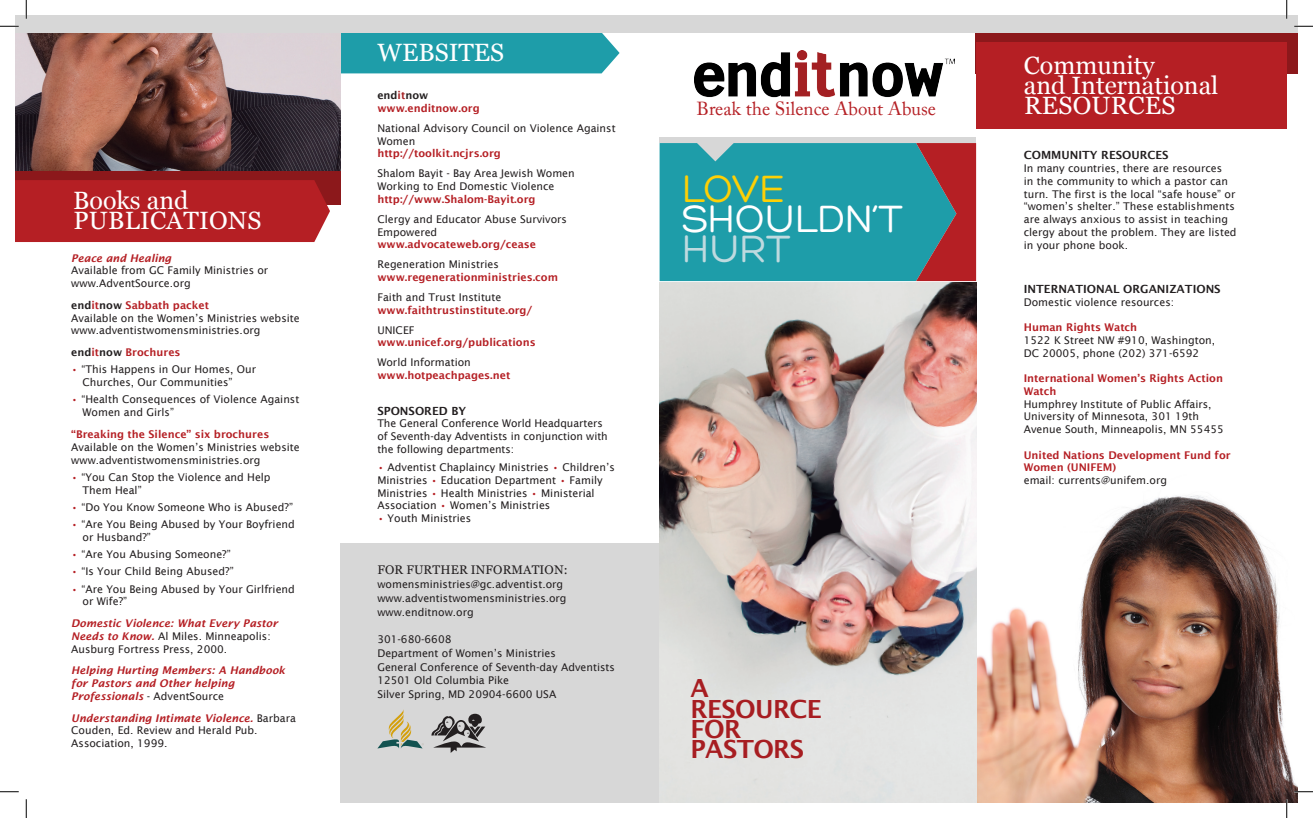
<style>
.page{position:relative;width:1313px;height:818px;background:#fff}
.page>*{position:absolute;margin:0;border:0;box-sizing:border-box;transform-origin:0 0}
.t1{font:41.25px "Hero";letter-spacing:-.01em;color:#fff}
.t2{font:41.25px "Hero";color:#fed006}
.t3{font:41.25px "Hero";color:#bfdadf}
.t4{font:25px/20px "Georgia";color:#fff}
.t5{font:600 25px/20px "Lucida Sans";letter-spacing:-.025em;color:#a71d21}
.t6{font:19px "Adobe Caslon";color:#b52025}
.t7{font:12.5px "Georgia";letter-spacing:.01em;color:#231f20}
.t8{font:600 11.25px "Lucida Sans";color:#231f20}
.t9{font:10.62px/12.8px "Lucida Sans";color:#231f20}
.t10{font:600 10.62px/12.8px "Lucida Sans";color:#b51f24}
.t11{font:italic 600 10.62px/12.8px "Lucida Sans";color:#b51f24}
.s1{font-weight:600;font-style:italic;color:#b51f24}
.s2{font-weight:600}
.s3{font-weight:600;color:#b51f24}
.s4{color:#231f20}
.s5{font-weight:400;font-style:normal;color:#231f20}
.s6{color:#a52023}
.s7{font-weight:400;color:#231f20}
</style>
<div class="page">
<img style="left:976px;top:466px;width:322px;height:336px">
<img style="left:694px;top:50px;width:260px;height:48px">
<div style="left:340px;top:543px;width:319px;height:259px;background:#d7d7d7"></div>
<div style="left:340px;top:32px;width:279px;height:41px;background:#1e9da9"></div>
<img style="left:15px;top:32px;width:325px;height:139px">
<div style="left:15px;top:171px;width:325px;height:34px;background:#8c181b"></div>
<div style="left:976px;top:29px;width:322px;height:44px;background:#8c181b"></div>
<div style="left:15px;top:180px;width:315px;height:62px;background:#b51f24"></div>
<div style="left:976px;top:42px;width:310px;height:87px;background:#b51f24"></div>
<div style="left:659px;top:137px;width:317px;height:6px;background:#d7d7d7"></div>
<img style="left:659px;top:282px;width:317px;height:520px">
<svg style="left:431px;top:713px;width:55px;height:39px"></svg>
<svg style="left:378px;top:709px;width:46px;height:39px"></svg>
<div style="left:659px;top:15px;width:639px;height:17px;background:#d7d7d7"></div>
<div style="left:15px;top:15px;width:655px;height:17px;background:#d7d7d7"></div>
<svg style="left:659px;top:143px;width:317px;height:138px;background:#328d98"></svg>
<svg style="left:0;top:25px;width:19px;height:2px"></svg>
<svg style="left:1294px;top:25px;width:18px;height:2px"></svg>
<svg style="left:0;top:791px;width:19px;height:1px"></svg>
<svg style="left:1294px;top:790px;width:18px;height:2px"></svg>
<svg style="left:25px;top:0;width:2px;height:19px"></svg>
<svg style="left:25px;top:799px;width:2px;height:19px"></svg>
<svg style="left:1286px;top:0;width:1px;height:19px"></svg>
<svg style="left:1285px;top:799px;width:2px;height:19px"></svg>
<p class="t4" style="left:73px;top:191px;width:117px">Books and</p>
<p class="t4" style="left:73px;top:211px;width:189px">PUBLICATIONS</p>
<p class="t9" style="left:71px;top:251px;width:198px"><span class="s1">Peace and Healing<br></span>Available from GC Family Ministries or www.AdventSource.org</p>
<p class="t9" style="left:71px;top:299px;width:230px"><span class="s2">end</span><span class="s3">it</span><span class="s2">now</span> <span class="s3">Sabbath packet<br></span>Available on the Women’s Ministries website www.adventistwomensministries.org</p>
<p class="t10" style="left:71px;top:346px;width:111px"><span class="s4">end</span>it<span class="s4">now</span> Brochures</p>
<p class="t9" style="left:82px;top:363px;width:175px;text-indent:-11px"><span class="s3">•</span> “This Happens in Our Homes, Our<br>Churches, Our Communities”</p>
<p class="t9" style="left:82px;top:393px;width:218px;text-indent:-11px"><span class="s3">•</span> “Health Consequences of Violence Against<br>Women and Girls”</p>
<p class="t9" style="left:71px;top:428px;width:230px"><span class="s3">“Breaking the Silence” six brochures<br></span>Available on the Women’s Ministries website www.adventistwomensministries.org</p>
<p class="t9" style="left:82px;top:470px;width:190px;text-indent:-11px"><span class="s3">•</span> “You Can Stop the Violence and Help<br>Them Heal”</p>
<p class="t9" style="left:71px;top:500px;width:223px"><span class="s3">•</span> “Do You Know Someone Who is Abused?”</p>
<p class="t9" style="left:82px;top:518px;width:214px;text-indent:-11px"><span class="s3">•</span> “Are You Being Abused by Your Boyfriend or Husband?”</p>
<p class="t9" style="left:71px;top:548px;width:161px"><span class="s3">•</span> “Are You Abusing Someone?”</p>
<p class="t9" style="left:71px;top:565px;width:164px"><span class="s3">•</span> “Is Your Child Being Abused?”</p>
<p class="t9" style="left:82px;top:582px;width:214px;text-indent:-11px"><span class="s3">•</span> “Are You Being Abused by Your Girlfriend or Wife?”</p>
<p class="t9" style="left:71px;top:617px;width:208px"><span class="s1">Domestic Violence: What Every Pastor<br>Needs to Know.</span> Al Miles. Minneapolis:<br>Ausburg Fortress Press, 2000.</p>
<p class="t11" style="left:71px;top:664px;width:215px">Helping Hurting Members: A Handbook for Pastors and Other helping<br>Professionals <span class="s5">- AdventSource</span></p>
<p class="t9" style="left:71px;top:711px;width:226px"><span class="s1">Understanding Intimate Violence.</span> Barbara<br>Couden, Ed. Review and Herald Pub.<br>Association, 1999.</p>
<p class="t4" style="left:377px;top:43px;width:128px">WEBSITES</p>
<p class="t10" style="left:377px;top:89px;width:104px"><span class="s4">end</span><span class="s6">it</span><span class="s4">now </span>www.enditnow.org</p>
<p class="t9" style="left:377px;top:122px;width:240px">National Advisory Council on Violence Against<br>Women<br><span class="s3">http://toolkit.ncjrs.org</span></p>
<p class="t9" style="left:377px;top:167px;width:199px">Shalom Bayit - Bay Area Jewish Women<br>Working to End Domestic Violence <span class="s3">http://www.Shalom-Bayit.org</span></p>
<p class="t9" style="left:377px;top:212px;width:191px">Clergy and Educator Abuse Survivors<br>Empowered <span class="s3">www.advocateweb.org/cease</span></p>
<p class="t10" style="left:377px;top:258px;width:182px"><span class="s7">Regeneration Ministries </span>www.regenerationministries.com</p>
<p class="t10" style="left:377px;top:291px;width:157px"><span class="s7">Faith and Trust Institute </span>www.faithtrustinstitute.org/</p>
<p class="t10" style="left:377px;top:323px;width:160px"><span class="s7">UNICEF </span>www.unicef.org/publications</p>
<p class="t10" style="left:377px;top:356px;width:135px"><span class="s7">World Information </span>www.hotpeachpages.net</p>
<p class="t8" style="left:377px;top:404px;width:90px">SPONSORED BY</p>
<p class="t9" style="left:377px;top:417px;width:232px">The General Conference World Headquarters of Seventh-day Adventists in conjunction with the following departments:</p>
<p class="t9" style="left:377px;top:461px;width:239px"><span class="s3">•</span> Adventist Chaplaincy Ministries <span class="s3">•</span> Children’s Ministries <span class="s3">•</span> Education Department <span class="s3">•</span> Family Ministries <span class="s3">•</span> Health Ministries <span class="s3">•</span> Ministerial Association <span class="s3">•</span> Women’s Ministries</p>
<p class="t9" style="left:377px;top:512px;width:95px"><span class="s3">•</span> Youth Ministries</p>
<p class="t7" style="left:377px;top:562px;width:192px">FOR FURTHER INFORMATION:</p>
<p class="t9" style="left:377px;top:578px;width:187px">womensministries@gc.adventist.org</p>
<p class="t9" style="left:377px;top:591px;width:191px">www.adventistwomensministries.org</p>
<p class="t9" style="left:377px;top:605px;width:98px">www.enditnow.org</p>
<p class="t9" style="left:377px;top:633px;width:76px">301-680-6608</p>
<p class="t9" style="left:377px;top:646px;width:180px">Department of Women’s Ministries</p>
<p class="t9" style="left:377px;top:660px;width:239px">General Conference of Seventh-day Adventists</p>
<p class="t9" style="left:377px;top:674px;width:133px">12501 Old Columbia Pike</p>
<p class="t9" style="left:377px;top:688px;width:180px">Silver Spring, MD 20904-6600 USA</p>
<p class="t6" style="left:696px;top:97px;width:241px">Break the Silence About Abuse</p>
<p class="t2" style="left:682px;top:168px;width:105px">LOVE</p>
<p class="t1" style="left:682px;top:198px;width:222px">SHOULDN’T</p>
<p class="t3" style="left:682px;top:228px;width:110px">HURT</p>
<p class="t5" style="left:690px;top:678px;width:133px">A<br>RESOURCE<br>FOR<br>PASTORS</p>
<p class="t4" style="left:1023px;top:56px;width:196px">Community<br>and International</p>
<p class="t4" style="left:1024px;top:96px;width:153px">RESOURCES</p>
<p class="t8" style="left:1023px;top:149px;width:146px">COMMUNITY RESOURCES</p>
<p class="t9" style="left:1023px;top:162px;width:214px">In many countries, there are resources<br>in the community to which a pastor can turn. The first is the local “safe house” or “women’s shelter.” These establishments are always anxious to assist in teaching clergy about the problem. They are listed in your phone book.</p>
<p class="t8" style="left:1023px;top:282px;width:198px">INTERNATIONAL ORGANIZATIONS</p>
<p class="t9" style="left:1023px;top:295px;width:152px">Domestic violence resources:</p>
<p class="t9" style="left:1023px;top:321px;width:193px"><span class="s3">Human Rights Watch<br></span>1522 K Street NW #910, Washington,<br>DC 20005, phone (202) 371-6592</p>
<p class="t9" style="left:1023px;top:372px;width:201px"><span class="s3">International Women’s Rights Action<br>Watch<br></span>Humphrey Institute of Public Affairs,<br>University of Minnesota, 301 19th<br>Avenue South, Minneapolis, MN 55455</p>
<p class="t10" style="left:1023px;top:448px;width:208px">United Nations Development Fund for<br>Women (UNIFEM)<br><span class="s7">email: currents@unifem.org</span></p>
</div>
